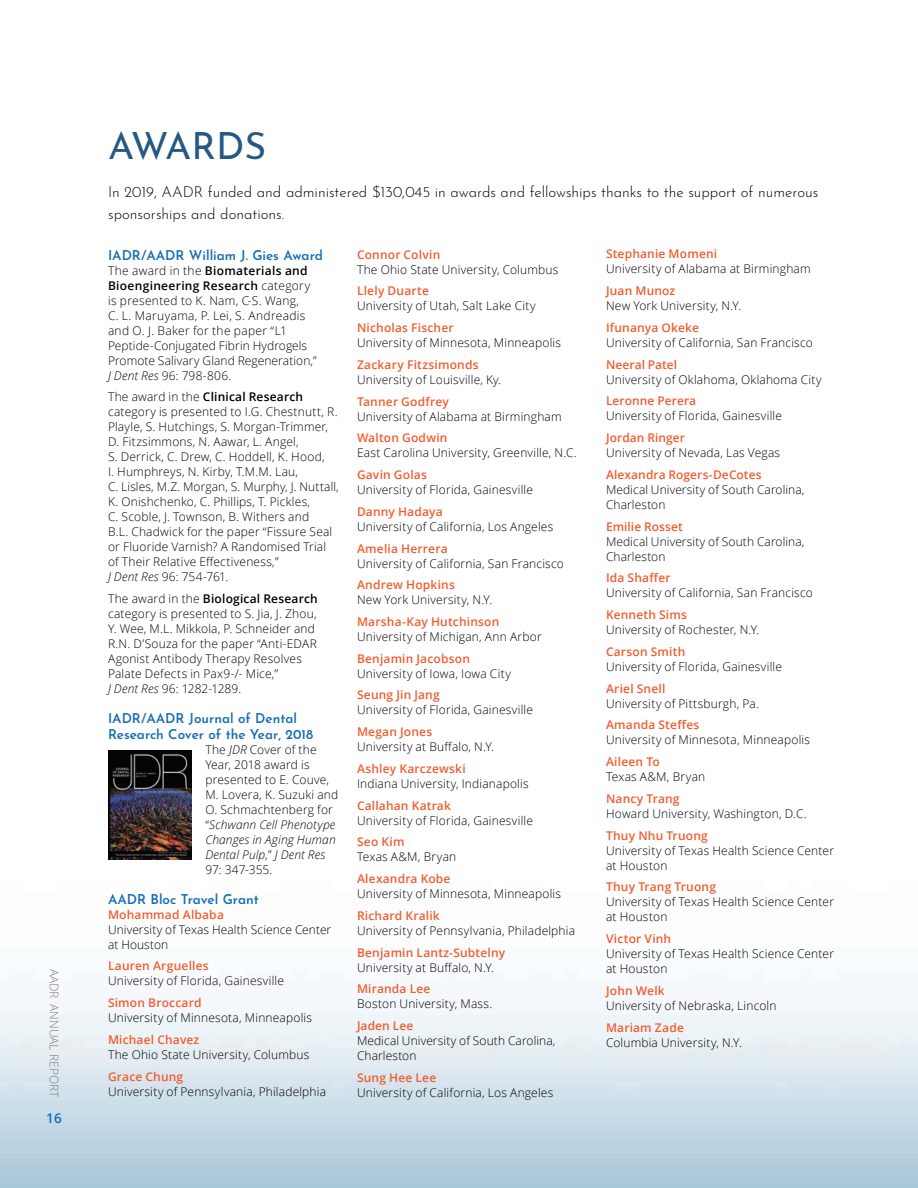
<style>
.page{position:relative;width:918px;height:1188px;background:#fff}
.page>*{position:absolute;margin:0;border:0;box-sizing:border-box;transform-origin:0 0}
.t1{font:37.5px "Josefin Sans";color:#255983}
.t2{font:300 15px/21.6px "Josefin Sans";color:#000}
.t3{font:600 13.5px/16.2px "Josefin Sans";color:#156cb6}
.t4{font:600 13.5px "Open Sans";color:#156cb6}
.t5{font:300 12px/15px "Open Sans";letter-spacing:.015em;color:#000}
.t6{font:600 12px "Open Sans";letter-spacing:.015em;color:#f15d2f}
.t7{font:300 12px "Open Sans";color:#808080}
.t8{font:600 12px "Open Sans";letter-spacing:.015em;color:#f15d2f}
.s1{font-weight:600}
.s2{font-style:italic}
</style>
<div class="page">
<img style="left:0;top:750px;width:918px;height:438px">
<img style="left:108px;top:751px;width:84px;height:109px">
<p class="t7" style="left:62px;top:969px;width:130px;rotate:90deg">AADR ANNUAL REPORT</p>
<p class="t4" style="left:46px;top:1109px;width:17px">16</p>
<h1 class="t1" style="left:108px;top:115px;width:160px">AWARDS</h1>
<p class="t2" style="left:108px;top:180px;width:712px">In 2019, AADR funded and administered $130,045 in awards and fellowships thanks to the support of numerous sponsorships and donations.</p>
<p class="t3" style="left:108px;top:245px;width:216px">IADR/AADR William J. Gies Award</p>
<p class="t5" style="left:108px;top:262px;width:210px">The award in the <span class="s1">Biomaterials and Bioengineering Research</span> category is presented to K. Nam, C-S. Wang,<br>C. L. Maruyama, P. Lei, S. Andreadis and O. J. Baker for the paper “L1<br>Peptide-Conjugated Fibrin Hydrogels Promote Salivary Gland Regeneration,” <span class="s2">J Dent Res</span> 96: 798-806.</p>
<p class="t5" style="left:108px;top:389px;width:232px">The award in the <span class="s1">Clinical Research </span>category is presented to I.G. Chestnutt, R.<br>Playle, S. Hutchings, S. Morgan-Trimmer, D. Fitzsimmons, N. Aawar, L. Angel,<br>S. Derrick, C. Drew, C. Hoddell, K. Hood,<br>I. Humphreys, N. Kirby, T.M.M. Lau,<br>C. Lisles, M.Z. Morgan, S. Murphy, J. Nuttall, K. Onishchenko, C. Phillips, T. Pickles,<br>C. Scoble, J. Townson, B. Withers and<br>B.L. Chadwick for the paper “Fissure Seal or Fluoride Varnish? A Randomised Trial of Their Relative Effectiveness,”<br><span class="s2">J Dent Res</span> 96: 754-761.</p>
<p class="t5" style="left:108px;top:591px;width:211px">The award in the <span class="s1">Biological Research </span>category is presented to S. Jia, J. Zhou, Y. Wee, M.L. Mikkola, P. Schneider and R.N. D’Souza for the paper “Anti-EDAR Agonist Antibody Therapy Resolves Palate Defects in Pax9-/- Mice,”<br><span class="s2">J Dent Res</span> 96: 1282-1289.</p>
<p class="t3" style="left:108px;top:708px;width:207px">IADR/AADR Journal of Dental<br>Research Cover of the Year, 2018</p>
<p class="t5" style="left:205px;top:742px;width:134px">The <span class="s2">JDR</span> Cover of the<br>Year, 2018 award is presented to E. Couve,<br>M. Lovera, K. Suzuki and<br>O. Schmachtenberg for “<span class="s2">Schwann Cell Phenotype<br>Changes in Aging Human<br>Dental Pulp</span>,” <span class="s2">J Dent Res<br></span>97: 347-355.</p>
<p class="t3" style="left:108px;top:889px;width:152px">AADR Bloc Travel Grant</p>
<p class="t6" style="left:108px;top:906px;width:117px">Mohammad Albaba</p>
<p class="t5" style="left:108px;top:921px;width:225px">University of Texas Health Science Center at Houston</p>
<p class="t6" style="left:108px;top:958px;width:102px">Lauren Arguelles</p>
<p class="t5" style="left:108px;top:973px;width:178px">University of Florida, Gainesville</p>
<p class="t6" style="left:108px;top:995px;width:95px">Simon Broccard</p>
<p class="t5" style="left:108px;top:1010px;width:206px">University of Minnesota, Minneapolis</p>
<p class="t6" style="left:108px;top:1031px;width:93px">Michael Chavez</p>
<p class="t5" style="left:108px;top:1047px;width:203px">The Ohio State University, Columbus</p>
<p class="t6" style="left:108px;top:1068px;width:77px">Grace Chung</p>
<p class="t5" style="left:108px;top:1083px;width:220px">University of Pennsylvania, Philadelphia</p>
<p class="t6" style="left:357px;top:246px;width:85px">Connor Colvin</p>
<p class="t5" style="left:357px;top:261px;width:203px">The Ohio State University, Columbus</p>
<p class="t6" style="left:357px;top:283px;width:74px">Llely Duarte</p>
<p class="t5" style="left:357px;top:298px;width:180px">University of Utah, Salt Lake City</p>
<p class="t6" style="left:357px;top:319px;width:98px">Nicholas Fischer</p>
<p class="t5" style="left:357px;top:335px;width:206px">University of Minnesota, Minneapolis</p>
<p class="t6" style="left:357px;top:356px;width:123px">Zackary Fitzsimonds</p>
<p class="t5" style="left:357px;top:372px;width:146px">University of Louisville, Ky.</p>
<p class="t6" style="left:357px;top:393px;width:94px">Tanner Godfrey</p>
<p class="t5" style="left:357px;top:408px;width:206px">University of Alabama at Birmingham</p>
<p class="t6" style="left:357px;top:430px;width:92px">Walton Godwin</p>
<p class="t5" style="left:357px;top:445px;width:221px">East Carolina University, Greenville, N.C.</p>
<p class="t6" style="left:357px;top:466px;width:71px">Gavin Golas</p>
<p class="t5" style="left:357px;top:482px;width:178px">University of Florida, Gainesville</p>
<p class="t6" style="left:357px;top:503px;width:87px">Danny Hadaya</p>
<p class="t5" style="left:357px;top:519px;width:198px">University of California, Los Angeles</p>
<p class="t6" style="left:357px;top:540px;width:92px">Amelia Herrera</p>
<p class="t5" style="left:357px;top:555px;width:208px">University of California, San Francisco</p>
<p class="t6" style="left:357px;top:577px;width:99px">Andrew Hopkins</p>
<p class="t5" style="left:357px;top:592px;width:137px">New York University, N.Y.</p>
<p class="t6" style="left:357px;top:613px;width:144px">Marsha-Kay Hutchinson</p>
<p class="t5" style="left:357px;top:629px;width:186px">University of Michigan, Ann Arbor</p>
<p class="t6" style="left:357px;top:650px;width:114px">Benjamin Jacobson</p>
<p class="t5" style="left:357px;top:666px;width:155px">University of Iowa, Iowa City</p>
<p class="t6" style="left:357px;top:687px;width:84px">Seung Jin Jang</p>
<p class="t5" style="left:357px;top:702px;width:178px">University of Florida, Gainesville</p>
<p class="t6" style="left:357px;top:724px;width:77px">Megan Jones</p>
<p class="t5" style="left:357px;top:739px;width:139px">University at Buffalo, N.Y.</p>
<p class="t6" style="left:357px;top:760px;width:110px">Ashley Karczewski</p>
<p class="t5" style="left:357px;top:776px;width:173px">Indiana University, Indianapolis</p>
<p class="t6" style="left:357px;top:797px;width:95px">Callahan Katrak</p>
<p class="t5" style="left:357px;top:813px;width:178px">University of Florida, Gainesville</p>
<p class="t6" style="left:357px;top:834px;width:49px">Seo Kim</p>
<p class="t5" style="left:357px;top:849px;width:101px">Texas A&amp;M, Bryan</p>
<p class="t6" style="left:357px;top:871px;width:95px">Alexandra Kobe</p>
<p class="t5" style="left:357px;top:886px;width:206px">University of Minnesota, Minneapolis</p>
<p class="t6" style="left:357px;top:907px;width:84px">Richard Kralik</p>
<p class="t5" style="left:357px;top:923px;width:220px">University of Pennsylvania, Philadelphia</p>
<p class="t6" style="left:357px;top:944px;width:150px">Benjamin Lantz-Subtelny</p>
<p class="t5" style="left:357px;top:960px;width:139px">University at Buffalo, N.Y.</p>
<p class="t6" style="left:357px;top:981px;width:75px">Miranda Lee</p>
<p class="t5" style="left:357px;top:996px;width:137px">Boston University, Mass.</p>
<p class="t6" style="left:357px;top:1018px;width:58px">Jaden Lee</p>
<p class="t5" style="left:357px;top:1033px;width:200px">Medical University of South Carolina,<br>Charleston</p>
<p class="t6" style="left:357px;top:1069px;width:81px">Sung Hee Lee</p>
<p class="t5" style="left:357px;top:1085px;width:198px">University of California, Los Angeles</p>
<p class="t6" style="left:606px;top:246px;width:113px">Stephanie Momeni</p>
<p class="t5" style="left:606px;top:261px;width:206px">University of Alabama at Birmingham</p>
<p class="t8" style="left:606px;top:283px;width:71px">Juan Munoz</p>
<p class="t5" style="left:606px;top:298px;width:137px">New York University, N.Y.</p>
<p class="t6" style="left:606px;top:319px;width:94px">Ifunanya Okeke</p>
<p class="t5" style="left:606px;top:335px;width:208px">University of California, San Francisco</p>
<p class="t6" style="left:606px;top:356px;width:73px">Neeral Patel</p>
<p class="t5" style="left:606px;top:371px;width:217px">University of Oklahoma, Oklahoma City</p>
<p class="t6" style="left:606px;top:393px;width:92px">Leronne Perera</p>
<p class="t5" style="left:606px;top:408px;width:178px">University of Florida, Gainesville</p>
<p class="t6" style="left:606px;top:430px;width:81px">Jordan Ringer</p>
<p class="t5" style="left:606px;top:445px;width:176px">University of Nevada, Las Vegas</p>
<p class="t6" style="left:606px;top:466px;width:157px">Alexandra Rogers-DeCotes</p>
<p class="t5" style="left:606px;top:482px;width:200px">Medical University of South Carolina,<br>Charleston</p>
<p class="t6" style="left:606px;top:518px;width:78px">Emilie Rosset</p>
<p class="t5" style="left:606px;top:533px;width:200px">Medical University of South Carolina,<br>Charleston</p>
<p class="t6" style="left:606px;top:570px;width:66px">Ida Shaffer</p>
<p class="t5" style="left:606px;top:585px;width:208px">University of California, San Francisco</p>
<p class="t6" style="left:606px;top:607px;width:83px">Kenneth Sims</p>
<p class="t5" style="left:606px;top:622px;width:155px">University of Rochester, N.Y.</p>
<p class="t6" style="left:606px;top:643px;width:81px">Carson Smith</p>
<p class="t5" style="left:606px;top:659px;width:178px">University of Florida, Gainesville</p>
<p class="t6" style="left:606px;top:680px;width:61px">Ariel Snell</p>
<p class="t5" style="left:606px;top:695px;width:155px">University of Pittsburgh, Pa.</p>
<p class="t6" style="left:606px;top:717px;width:95px">Amanda Steffes</p>
<p class="t5" style="left:606px;top:732px;width:206px">University of Minnesota, Minneapolis</p>
<p class="t6" style="left:606px;top:754px;width:55px">Aileen To</p>
<p class="t5" style="left:606px;top:769px;width:101px">Texas A&amp;M, Bryan</p>
<p class="t6" style="left:606px;top:790px;width:75px">Nancy Trang</p>
<p class="t5" style="left:606px;top:806px;width:202px">Howard University, Washington, D.C.</p>
<p class="t6" style="left:606px;top:827px;width:103px">Thuy Nhu Truong</p>
<p class="t5" style="left:606px;top:842px;width:230px">University of Texas Health Science Center at Houston</p>
<p class="t6" style="left:606px;top:879px;width:112px">Thuy Trang Truong</p>
<p class="t5" style="left:606px;top:894px;width:230px">University of Texas Health Science Center at Houston</p>
<p class="t6" style="left:606px;top:930px;width:67px">Victor Vinh</p>
<p class="t5" style="left:606px;top:946px;width:230px">University of Texas Health Science Center at Houston</p>
<p class="t6" style="left:606px;top:982px;width:60px">John Welk</p>
<p class="t5" style="left:606px;top:998px;width:172px">University of Nebraska, Lincoln</p>
<p class="t6" style="left:606px;top:1019px;width:79px">Mariam Zade</p>
<p class="t5" style="left:606px;top:1034px;width:137px">Columbia University, N.Y.</p>
</div>
